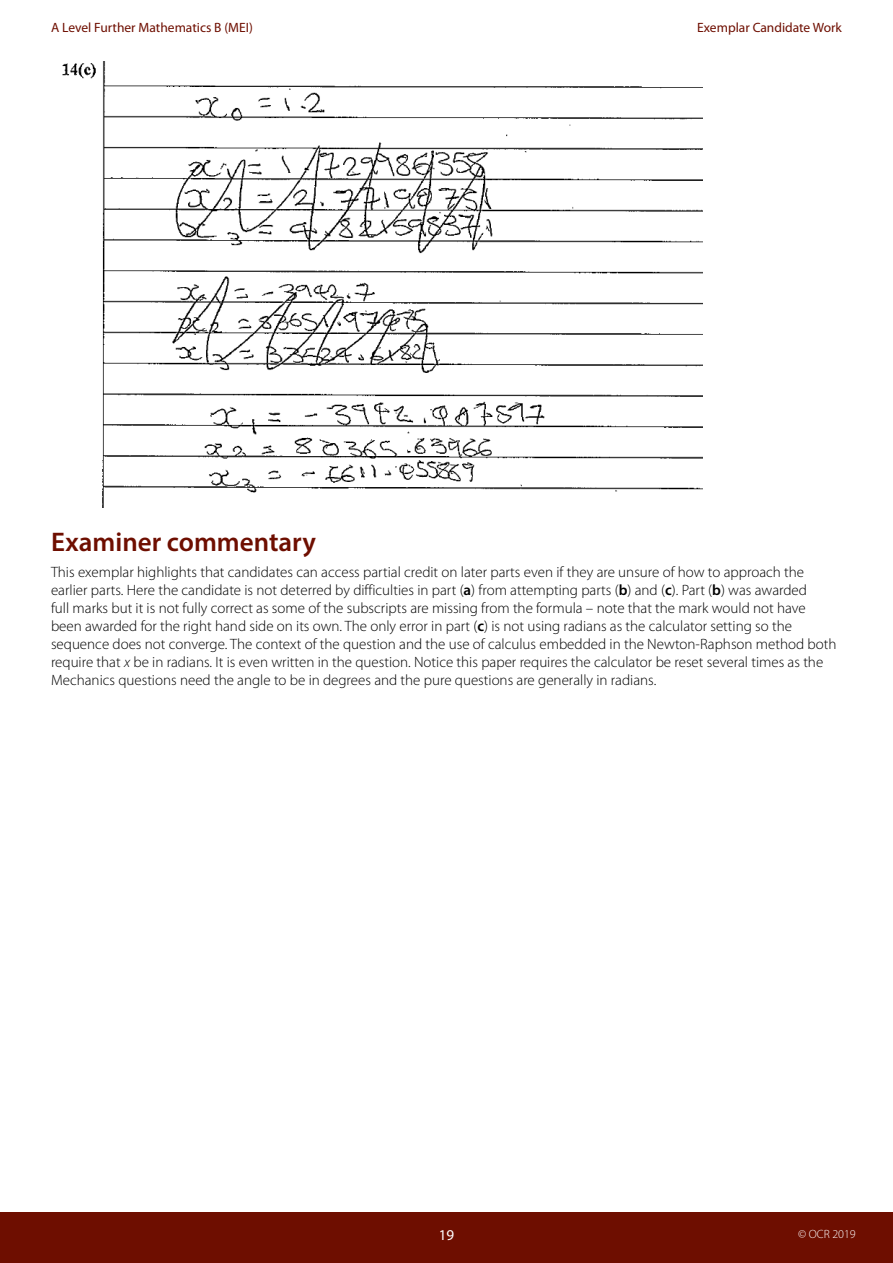
<style>
.page{position:relative;width:893px;height:1263px;background:#fff}
.page>*{position:absolute;margin:0;border:0;box-sizing:border-box;transform-origin:0 0}
.t1{font:600 27px "Myriad Pro";color:#6e0e00}
.t2{font:300 15px/18px "Myriad Pro";color:#000}
.t3{font:15px "Myriad Pro";color:#fff}
.t4{font:13.5px "Myriad Pro";color:#6e0e00}
.t5{font:300 12px "Myriad Pro";color:#fff}
.s1{font-weight:600}
.s2{font-style:italic}
</style>
<div class="page">
<div style="left:0;top:1212px;width:893px;height:51px;background:#6e0e00"></div>
<img style="left:62px;top:62px;width:640px;height:445px">
<p class="t4" style="left:51px;top:19px;width:203px">A Level Further Mathematics B (MEI)</p>
<p class="t4" style="left:697px;top:19px;width:146px">Exemplar Candidate Work</p>
<h1 class="t1" style="left:51px;top:524px;width:266px">Examiner commentary</h1>
<p class="t2" style="left:51px;top:563px;width:787px">This exemplar highlights that candidates can access partial credit on later parts even if they are unsure of how to approach the earlier parts. Here the candidate is not deterred by difficulties in part (<span class="s1">a</span>) from attempting parts (<span class="s1">b</span>) and (<span class="s1">c</span>). Part (<span class="s1">b</span>) was awarded<br>full marks but it is not fully correct as some of the subscripts are missing from the formula – note that the mark would not have been awarded for the right hand side on its own. The only error in part (<span class="s1">c</span>) is not using radians as the calculator setting so the sequence does not converge. The context of the question and the use of calculus embedded in the Newton-Raphson method both require that <span class="s2">x</span> be in radians. It is even written in the question. Notice this paper requires the calculator be reset several times as the Mechanics questions need the angle to be in degrees and the pure questions are generally in radians.</p>
<p class="t3" style="left:439px;top:1226px;width:17px">19</p>
<p class="t5" style="left:798px;top:1228px;width:59px">© OCR 2019</p>
</div>
